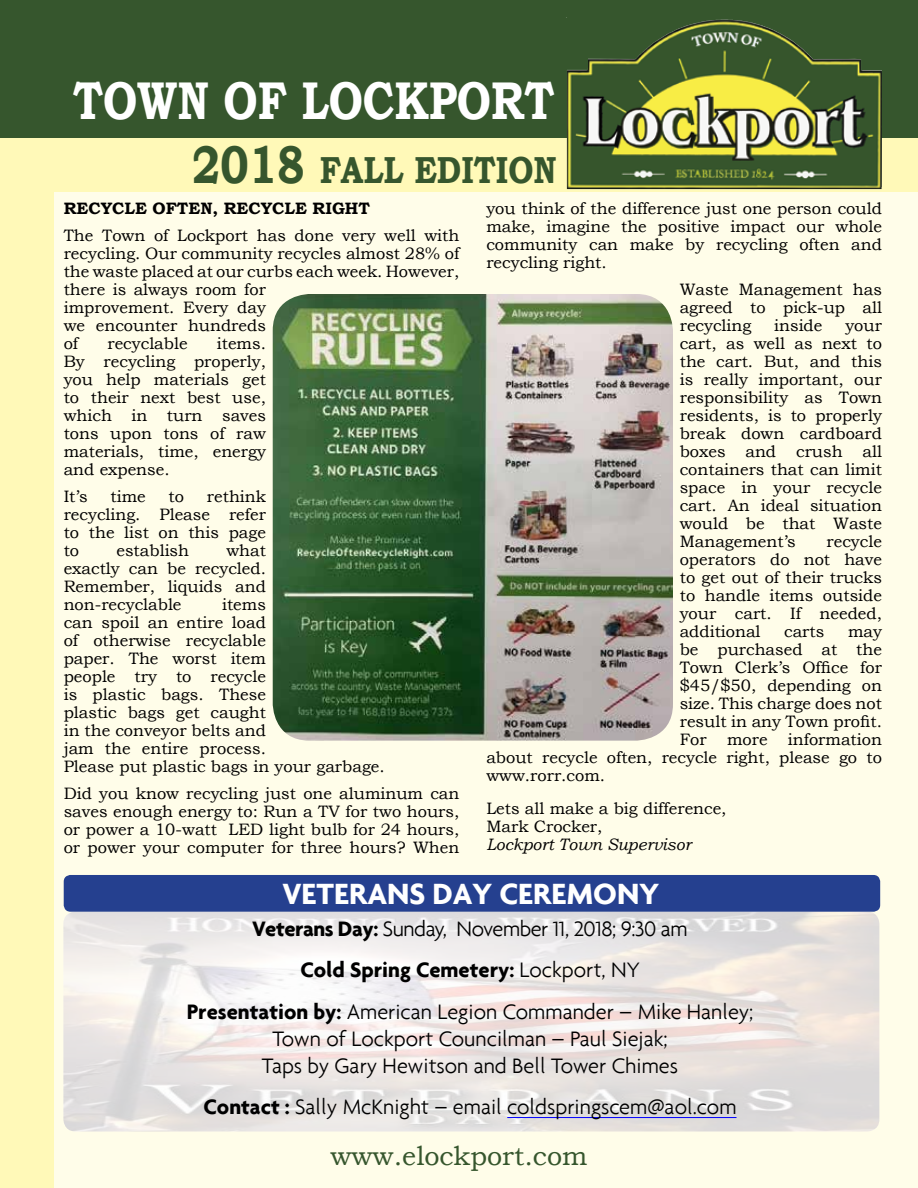
<style>
.page{position:relative;width:918px;height:1188px;background:#fff}
.page>*{position:absolute;margin:0;border:0;box-sizing:border-box;transform-origin:0 0}
.t1{font:700 53.1px "Bookman Old Style";color:#fff;scale:.81 1}
.t2{font:700 37.65px "Bookman Old Style";color:#36562d;scale:.83 1}
.t3{font:700 31.5px "Agenda";color:#fff}
.t4{font:27px "Bookman Old Style";color:#36562d}
.t5{font:300 22.5px/41.4px "Agenda";color:#000;text-align:center}
.t6{font:16.5px/18px "Bookman Old Style";color:#000;text-align:justify}
.t7{font:700 16.5px "Bookman Old Style";color:#000}
.t8{font:italic 16.5px "Bookman Old Style";color:#000}
.s1{font-size:53.1px}
.s2{font-weight:700}
</style>
<div class="page">
<div style="left:0;top:130px;width:918px;height:1058px;background:#fff9b8"></div>
<div style="left:0;top:0;width:918px;height:137px;background:#36562d"></div>
<div style="left:55px;top:193px;width:863px;height:995px;background:#fffde9"></div>
<img style="left:566px;top:17px;width:316px;height:172px">
<img style="left:273px;top:294px;width:400px;height:447px">
<img style="left:63px;top:912px;width:816px;height:219px">
<hr style="left:507px;top:1117px;width:230px;height:1px;background:#00f">
<div style="left:64px;top:875px;width:816px;height:37px;background:#25408f;border-radius:7px"></div>
<h1 class="t1" style="left:73px;top:63px;width:596px">TOWN OF LOCKPORT</h1>
<h2 class="t2" style="left:192px;top:143px;width:441px"><span class="s1">2018</span> FALL EDITION</h2>
<p class="t7" style="left:64px;top:196px;width:308px">RECYCLE OFTEN, RECYCLE RIGHT</p>
<p class="t6" style="left:64px;top:226px;width:397px;text-align:left">The Town of Lockport has done very well with recycling. Our community recycles almost 28% of the waste placed at our curbs each week. However, there is always room for<br>improvement. Every day<br>we encounter hundreds<br>of</p>
<p class="t6" style="left:107px;top:334px;width:82px">recyclable</p>
<p class="t6" style="left:64px;top:334px;width:204px;text-indent:153px">items.<br>By recycling properly, you help materials get to their next best use, which in turn saves tons upon tons of raw materials, time, energy and expense.</p>
<p class="t6" style="left:64px;top:488px;width:26px">It’s</p>
<p class="t6" style="left:111px;top:488px;width:37px">time</p>
<p class="t6" style="left:169px;top:488px;width:17px">to</p>
<p class="t6" style="left:64px;top:488px;width:204px;text-indent:143px">rethink recycling. Please refer to the list on this page to</p>
<p class="t6" style="left:64px;top:542px;width:204px;text-indent:163px">what exactly can be recycled.<br>Remember, liquids and non-recyclable</p>
<p class="t6" style="left:117px;top:542px;width:74px">establish</p>
<p class="t6" style="left:64px;top:596px;width:323px;text-align:left;text-indent:158px">items<br>can spoil an entire load<br>of otherwise recyclable<br>paper. The worst item<br>people try to recycle<br>is plastic bags. These<br>plastic bags get caught<br>in the conveyor belts and<br>jam the entire process.<br>Please put plastic bags in your garbage.</p>
<p class="t6" style="left:64px;top:785px;width:397px">Did you know recycling just one aluminum can saves enough energy to: Run a TV for two hours, or power a 10-watt LED light bulb for 24 hours, or power your computer for three hours? When</p>
<p class="t6" style="left:486px;top:200px;width:397px">you think of the difference just one person could make, imagine the positive impact our whole community can make by recycling often and recycling right.</p>
<p class="t6" style="left:680px;top:281px;width:204px">Waste Management has agreed to pick-up all recycling</p>
<p class="t6" style="left:774px;top:317px;width:50px">inside</p>
<p class="t6" style="left:680px;top:317px;width:204px;text-indent:166px">your cart, as well as next to the cart. But, and this is really important, our responsibility as Town residents, is to properly break down cardboard boxes and crush all containers that can limit space in your recycle cart. An ideal situation would be that Waste Management’s</p>
<p class="t6" style="left:680px;top:533px;width:204px;text-indent:147px">recycle operators do not have to get out of their trucks to handle items outside your cart. If needed, additional</p>
<p class="t6" style="left:784px;top:623px;width:42px">carts</p>
<p class="t6" style="left:848px;top:623px;width:35px">may</p>
<p class="t6" style="left:680px;top:641px;width:204px">be purchased at the</p>
<p class="t6" style="left:680px;top:659px;width:204px">Town Clerk’s Office for</p>
<p class="t6" style="left:680px;top:677px;width:204px">$45/$50, depending on</p>
<p class="t6" style="left:680px;top:695px;width:204px">size. This charge does not</p>
<p class="t6" style="left:680px;top:713px;width:204px">result in any Town profit.</p>
<p class="t6" style="left:680px;top:731px;width:204px">For more information</p>
<p class="t6" style="left:486px;top:749px;width:397px">about recycle often, recycle right, please go to</p>
<p class="t6" style="left:486px;top:767px;width:120px">www.rorr.com.</p>
<p class="t6" style="left:486px;top:800px;width:242px">Lets all make a big difference,<br>Mark Crocker,</p>
<p class="t8" style="left:486px;top:833px;width:206px">Lockport Town Supervisor</p>
<h3 class="t3" style="left:283px;top:875px;width:378px">VETERANS DAY CEREMONY</h3>
<h3 class="t5" style="left:187px;top:908px;width:568px"><span class="s2">Veterans Day:</span> Sunday, November 11, 2018; 9:30 am<br><span class="s2">Cold Spring Cemetery:</span> Lockport, NY<br><span class="s2">Presentation by:</span> American Legion Commander – Mike Hanley;</h3>
<h3 class="t5" style="left:262px;top:1025px;width:418px;line-height:27px">Town of Lockport Councilman – Paul Siejak;<br>Taps by Gary Hewitson and Bell Tower Chimes</h3>
<h3 class="t5" style="left:204px;top:1086px;width:534px"><span class="s2">Contact :</span> Sally McKnight – email coldspringscem@aol.com</h3>
<h3 class="t4" style="left:330px;top:1139px;width:259px">www.elockport.com</h3>
</div>
